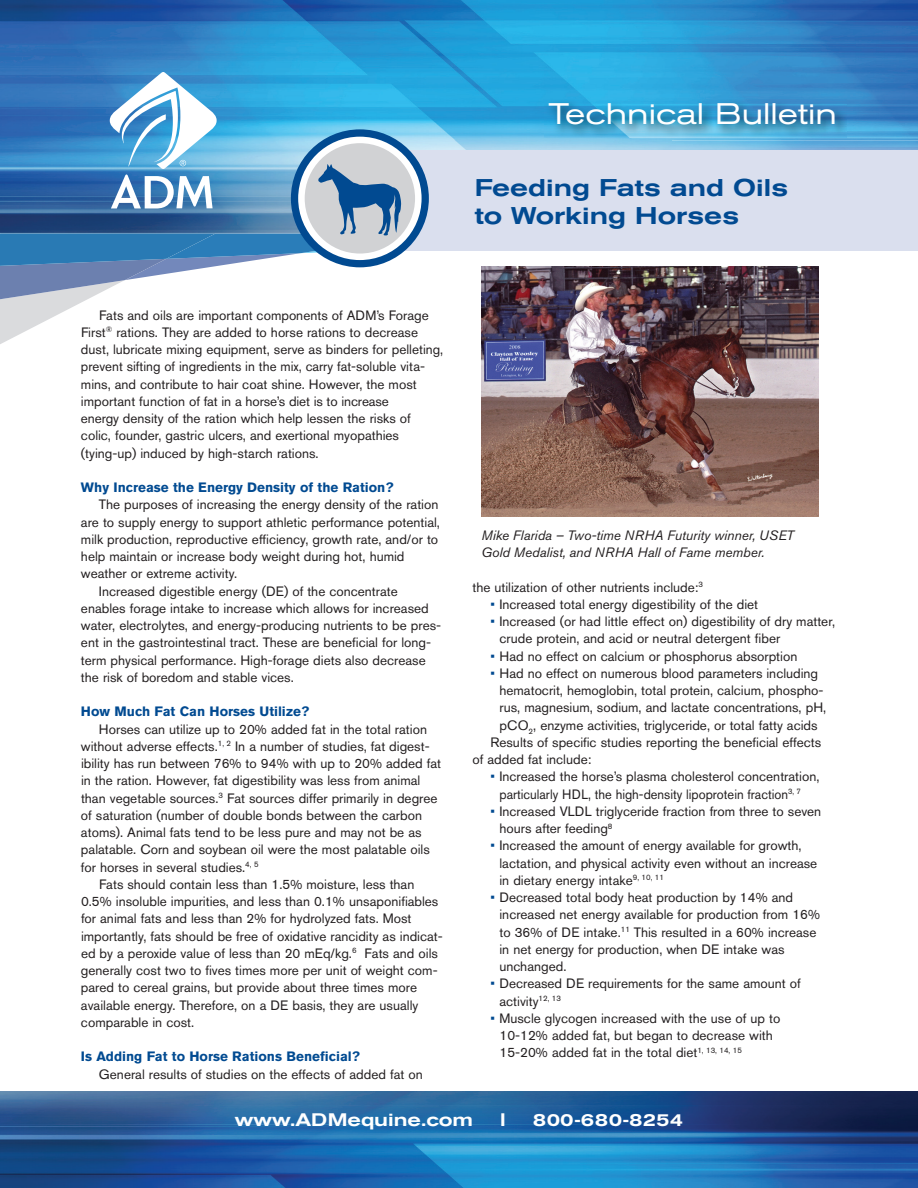
<style>
.page{position:relative;width:918px;height:1188px;background:#fff}
.page>*{position:absolute;margin:0;border:0;box-sizing:border-box;transform-origin:0 0}
.t1{font:expanded 29.55px "Akzidenz Grotesk BE";color:#fff}
.t2{font:500 expanded 24px/28.8px "Akzidenz Grotesk BE";color:#014a91}
.t3{font:500 expanded 18px "Akzidenz Grotesk BE";color:#fff}
.t4{font:13.5px/17.2px "Akzidenz Grotesk BE";color:#231f20}
.t5{font:700 13.5px "Akzidenz Grotesk BE";color:#014a91}
.t6{font:italic 13.5px/16.2px "Akzidenz Grotesk BE";color:#231f20}
.s1{color:#014a91}
</style>
<div class="page">
<img style="left:0;top:1092px;width:918px;height:96px">
<img style="left:0;top:0;width:918px;height:140px">
<img style="left:545px;top:99px;width:302px;height:38px">
<img style="left:401px;top:140px;width:517px;height:114px">
<div style="left:385px;top:151px;width:533px;height:100px;background:#dadfee"></div>
<svg style="left:291px;top:129px;width:138px;height:138px"></svg>
<svg style="left:301px;top:140px;width:117px;height:117px"></svg>
<div style="left:298px;top:137px;width:124px;height:123px;border:7px solid #fff;border-radius:50%"></div>
<svg style="left:0;top:72px;width:401px;height:272px"></svg>
<img style="left:482px;top:266px;width:336px;height:251px">
<h1 class="t1" style="left:548px;top:97px;width:290px">Technical Bulletin</h1>
<h2 class="t2" style="left:475px;top:173px;width:315px">Feeding Fats and Oils to Working Horses</h2>
<p class="t4" style="left:81px;top:306px;width:364px;text-indent:18px">Fats and oils are important components of ADM’s Forage First<sup>®</sup> rations. They are added to horse rations to decrease dust, lubricate mixing equipment, serve as binders for pelleting, prevent sifting of ingredients in the mix, carry fat-soluble vita&shy;mins, and contribute to hair coat shine. However, the most important function of fat in a horse’s diet is to increase<br>energy density of the ration which help lessen the risks of colic, founder, gastric ulcers, and exertional myopathies (tying-up) induced by high-starch rations.</p>
<p class="t5" style="left:81px;top:480px;width:314px">Why Increase the Energy Density of the Ration?</p>
<p class="t4" style="left:99px;top:496px;width:341px">The purposes of increasing the energy density of the ration</p>
<p class="t4" style="left:81px;top:513px;width:361px">are to supply energy to support athletic performance potential,</p>
<p class="t4" style="left:81px;top:530px;width:359px">milk production, reproductive efficiency, growth rate, and/or to</p>
<p class="t4" style="left:81px;top:548px;width:325px">help maintain or increase body weight during hot, humid</p>
<p class="t4" style="left:81px;top:565px;width:158px">weather or extreme activity.</p>
<p class="t4" style="left:99px;top:582px;width:300px">Increased digestible energy (DE) of the concentrate</p>
<p class="t4" style="left:81px;top:599px;width:349px">enables forage intake to increase which allows for increased</p>
<p class="t4" style="left:81px;top:617px;width:362px">water, electrolytes, and energy-producing nutrients to be pres-</p>
<p class="t4" style="left:81px;top:634px;width:352px">ent in the gastrointestinal tract. These are beneficial for long-</p>
<p class="t4" style="left:81px;top:651px;width:346px">term physical performance. High-forage diets also decrease</p>
<p class="t4" style="left:81px;top:668px;width:214px">the risk of boredom and stable vices.</p>
<p class="t5" style="left:81px;top:704px;width:230px">How Much Fat Can Horses Utilize?</p>
<p class="t4" style="left:99px;top:720px;width:330px">Horses can utilize up to 20% added fat in the total ration</p>
<p class="t4" style="left:81px;top:737px;width:350px">without adverse effects.<sup>1,</sup> <sup>2</sup> In a number of studies, fat digest-</p>
<p class="t4" style="left:81px;top:755px;width:362px">ibility has run between 76% to 94% with up to 20% added fat</p>
<p class="t4" style="left:81px;top:772px;width:341px">in the ration. However, fat digestibility was less from animal</p>
<p class="t4" style="left:81px;top:789px;width:358px">than vegetable sources.<sup>3</sup> Fat sources differ primarily in degree</p>
<p class="t4" style="left:81px;top:806px;width:343px">of saturation (number of double bonds between the carbon</p>
<p class="t4" style="left:81px;top:824px;width:342px">atoms). Animal fats tend to be less pure and may not be as</p>
<p class="t4" style="left:81px;top:841px;width:350px">palatable. Corn and soybean oil were the most palatable oils</p>
<p class="t4" style="left:81px;top:858px;width:179px">for horses in several studies.<sup>4,</sup> <sup>5</sup></p>
<p class="t4" style="left:99px;top:875px;width:317px">Fats should contain less than 1.5% moisture, less than</p>
<p class="t4" style="left:81px;top:893px;width:359px">0.5% insoluble impurities, and less than 0.1% unsaponifiables</p>
<p class="t4" style="left:81px;top:910px;width:332px">for animal fats and less than 2% for hydrolyzed fats. Most</p>
<p class="t4" style="left:81px;top:927px;width:363px">importantly, fats should be free of oxidative rancidity as indicat-</p>
<p class="t4" style="left:81px;top:944px;width:358px">ed by a peroxide value of less than 20 mEq/kg.<sup>6</sup> Fats and oils</p>
<p class="t4" style="left:81px;top:962px;width:358px">generally cost two to fives times more per unit of weight com-</p>
<p class="t4" style="left:81px;top:979px;width:338px">pared to cereal grains, but provide about three times more</p>
<p class="t4" style="left:81px;top:996px;width:339px">available energy. Therefore, on a DE basis, they are usually</p>
<p class="t4" style="left:81px;top:1013px;width:115px">comparable in cost.</p>
<p class="t5" style="left:81px;top:1049px;width:281px">Is Adding Fat to Horse Rations Beneficial?</p>
<p class="t4" style="left:99px;top:1065px;width:325px">General results of studies on the effects of added fat on</p>
<p class="t6" style="left:482px;top:528px;width:314px">Mike Flarida – Two-time NRHA Futurity winner, USET<br>Gold Medalist, and NRHA Hall of Fame member.</p>
<p class="t4" style="left:472px;top:578px;width:232px">the utilization of other nutrients include:<sup>3</sup></p>
<p class="t4" style="left:490px;top:595px;width:269px"><span class="s1">•</span> Increased total energy digestibility of the diet</p>
<p class="t4" style="left:500px;top:613px;width:337px;text-indent:-9px"><span class="s1">•</span> Increased (or had little effect on) digestibility of dry matter, crude protein, and acid or neutral detergent fiber</p>
<p class="t4" style="left:490px;top:647px;width:308px"><span class="s1">•</span> Had no effect on calcium or phosphorus absorption</p>
<p class="t4" style="left:490px;top:664px;width:329px"><span class="s1">•</span> Had no effect on numerous blood parameters including</p>
<p class="t4" style="left:500px;top:682px;width:326px">hematocrit, hemoglobin, total protein, calcium, phospho-</p>
<p class="t4" style="left:500px;top:699px;width:328px">rus, magnesium, sodium, and lactate concentrations, pH,</p>
<p class="t4" style="left:500px;top:716px;width:320px">pCO<sub>2</sub>, enzyme activities, triglyceride, or total fatty acids</p>
<p class="t4" style="left:490px;top:733px;width:332px">Results of specific studies reporting the beneficial effects</p>
<p class="t4" style="left:472px;top:751px;width:120px">of added fat include:</p>
<p class="t4" style="left:500px;top:768px;width:321px;text-indent:-9px"><span class="s1">•</span> Increased the horse’s plasma cholesterol concentration, particularly HDL, the high-density lipoprotein fraction<sup>3,</sup> <sup>7</sup></p>
<p class="t4" style="left:500px;top:802px;width:323px;text-indent:-9px"><span class="s1">•</span> Increased VLDL triglyceride fraction from three to seven hours after feeding<sup>8</sup></p>
<p class="t4" style="left:500px;top:837px;width:319px;text-indent:-9px"><span class="s1">•</span> Increased the amount of energy available for growth, lactation, and physical activity even without an increase in dietary energy intake<sup>9,</sup> <sup>10,</sup> <sup>11</sup></p>
<p class="t4" style="left:500px;top:889px;width:322px;text-indent:-9px"><span class="s1">•</span> Decreased total body heat production by 14% and increased net energy available for production from 16% to 36% of DE intake.<sup>11</sup> This resulted in a 60% increase in net energy for production, when DE intake was unchanged.</p>
<p class="t4" style="left:500px;top:975px;width:303px;text-indent:-9px"><span class="s1">•</span> Decreased DE requirements for the same amount of activity<sup>12,</sup> <sup>13</sup></p>
<p class="t4" style="left:500px;top:1009px;width:282px;text-indent:-9px"><span class="s1">•</span> Muscle glycogen increased with the use of up to<br>10-12% added fat, but began to decrease with<br>15-20% added fat in the total diet<sup>1,</sup> <sup>13,</sup> <sup>14,</sup> <sup>15</sup></p>
<h3 class="t3" style="left:235px;top:1109px;width:240px">www.ADMequine.com</h3>
<h3 class="t3" style="left:500px;top:1109px;width:7px">l</h3>
<h3 class="t3" style="left:533px;top:1109px;width:152px">800-680-8254</h3>
</div>
